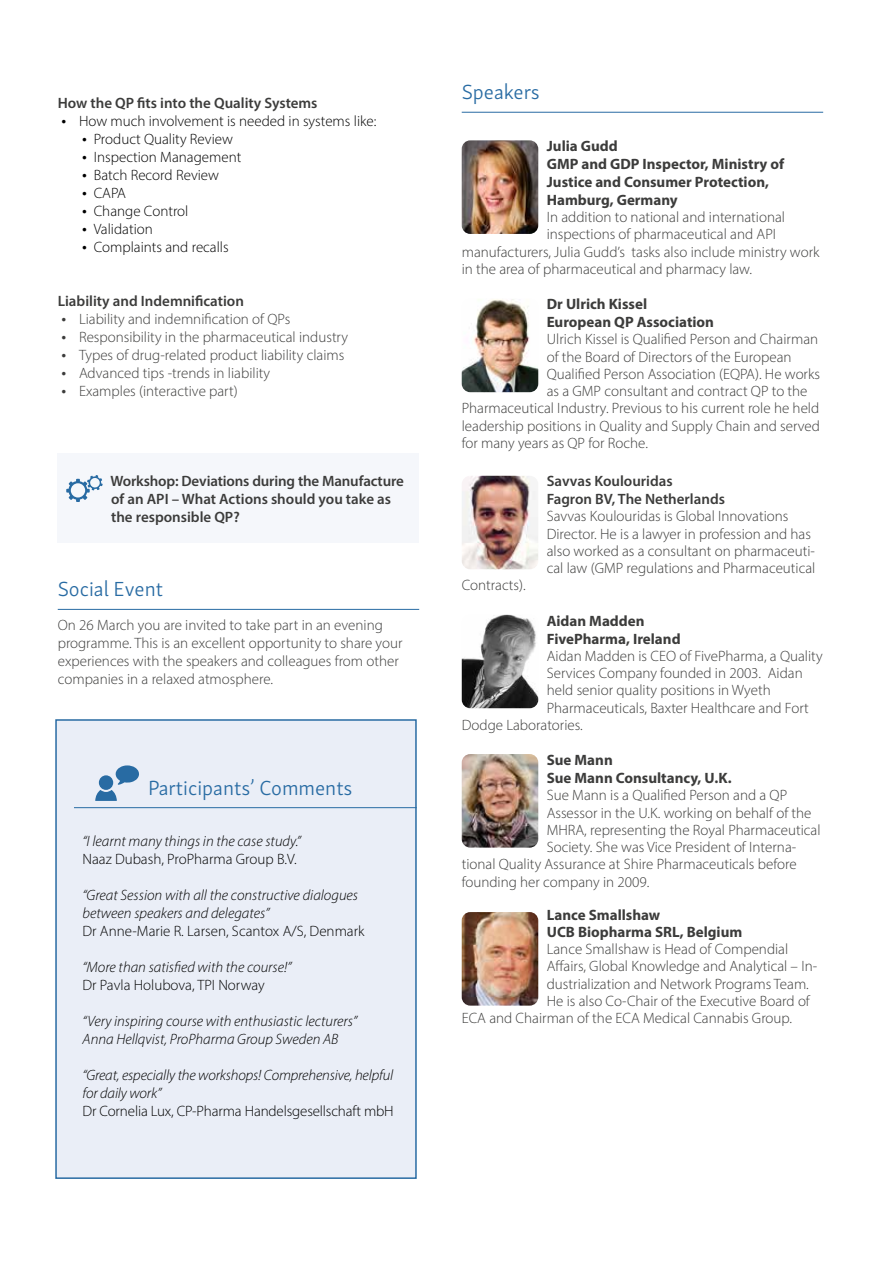
<style>
.page{position:relative;width:893px;height:1263px;background:#fff}
.page>*{position:absolute;margin:0;border:0;box-sizing:border-box;transform-origin:0 0}
.t1{font:300 21px "Skolar Sans Latn";color:#286ba3}
.t2{font:300 15px/18px "Myriad Pro";color:#3c3c3b}
.t3{font:italic 300 15px/18px "Myriad Pro";color:#000}
.t4{font:300 15px/18px "Myriad Pro";color:#000}
.t5{font:700 15px/18px "Myriad Pro";color:#3c3c3b}
.t6{font:600 15px/18px "Myriad Pro";color:#3c3c3b}
</style>
<div class="page">
<div style="left:55px;top:719px;width:362px;height:460px;background:#eaeef7;border:2px solid #286ba3"></div>
<hr style="left:58px;top:609px;width:361px;height:1px;background:#286ba3">
<div style="left:58px;top:453px;width:361px;height:90px;background:#f5f7fb"></div>
<svg style="left:66px;top:475px;width:37px;height:27px"></svg>
<hr style="left:462px;top:112px;width:361px;height:1px;background:#286ba3">
<img style="left:462px;top:140px;width:76px;height:94px">
<img style="left:462px;top:299px;width:76px;height:93px">
<img style="left:462px;top:476px;width:76px;height:93px">
<img style="left:462px;top:615px;width:76px;height:93px">
<img style="left:462px;top:754px;width:76px;height:93px">
<img style="left:462px;top:912px;width:76px;height:93px">
<hr style="left:74px;top:807px;width:343px;height:1px;background:#286ba3">
<svg style="left:95px;top:765px;width:44px;height:36px"></svg>
<p class="t6" style="left:58px;top:94px;width:261px">How the QP fits into the Quality Systems</p>
<p class="t4" style="left:94px;top:112px;width:284px;text-indent:-15px">How much involvement is needed in systems like:<br>Product Quality Review<br>Inspection Management<br>Batch Record Review<br>CAPA<br>Change Control<br>Validation<br>Complaints and recalls</p>
<p class="t6" style="left:58px;top:292px;width:188px">Liability and Indemnification</p>
<p class="t2" style="left:79px;top:310px;width:271px">Liability and indemnification of QPs Responsibility in the pharmaceutical industry Types of drug-related product liability claims Advanced tips -trends in liability<br>Examples (interactive part)</p>
<p class="t6" style="left:110px;top:472px;width:295px">Workshop: Deviations during the Manufacture of an API – What Actions should you take as the responsible QP?</p>
<h1 class="t1" style="left:58px;top:573px;width:107px">Social Event</h1>
<p class="t2" style="left:58px;top:616px;width:346px">On 26 March you are invited to take part in an evening programme. This is an excellent opportunity to share your experiences with the speakers and colleagues from other companies in a relaxed atmosphere.</p>
<h1 class="t1" style="left:148px;top:772px;width:206px">Participants’ Comments</h1>
<p class="t3" style="left:82px;top:832px;width:220px">“I learnt many things in the case study.”</p>
<p class="t4" style="left:82px;top:850px;width:216px">Naaz Dubash, ProPharma Group B.V.</p>
<p class="t3" style="left:82px;top:886px;width:277px">“Great Session with all the constructive dialogues between speakers and delegates”</p>
<p class="t4" style="left:82px;top:922px;width:284px">Dr Anne-Marie R. Larsen, Scantox A/S, Denmark</p>
<p class="t3" style="left:82px;top:958px;width:210px">“More than satisfied with the course!”</p>
<p class="t4" style="left:82px;top:976px;width:184px">Dr Pavla Holubova, TPI Norway</p>
<p class="t3" style="left:82px;top:1012px;width:276px">“Very inspiring course with enthusiastic lecturers”<br>Anna Hellqvist, ProPharma Group Sweden AB</p>
<p class="t3" style="left:82px;top:1066px;width:312px">“Great, especially the workshops! Comprehensive, helpful for daily work”</p>
<p class="t4" style="left:82px;top:1102px;width:313px">Dr Cornelia Lux, CP-Pharma Handelsgesellschaft mbH</p>
<h1 class="t1" style="left:462px;top:76px;width:80px">Speakers</h1>
<p class="t5" style="left:547px;top:136px;width:239px">Julia Gudd<br>GMP and GDP Inspector, Ministry of<br>Justice and Consumer Protection,<br>Hamburg, Germany</p>
<p class="t2" style="left:547px;top:208px;width:240px">In addition to national and international</p>
<p class="t2" style="left:547px;top:225px;width:231px">inspections of pharmaceutical and API</p>
<p class="t2" style="left:462px;top:242px;width:359px">manufacturers, Julia Gudd’s tasks also include ministry work</p>
<p class="t2" style="left:462px;top:260px;width:292px">in the area of pharmaceutical and pharmacy law.</p>
<p class="t5" style="left:547px;top:295px;width:169px">Dr Ulrich Kissel<br>European QP Association</p>
<p class="t2" style="left:547px;top:330px;width:273px">Ulrich Kissel is Qualified Person and Chairman</p>
<p class="t2" style="left:547px;top:347px;width:246px">of the Board of Directors of the European</p>
<p class="t2" style="left:547px;top:365px;width:275px">Qualified Person Association (EQPA). He works</p>
<p class="t2" style="left:547px;top:382px;width:262px">as a GMP consultant and contract QP to the</p>
<p class="t2" style="left:462px;top:399px;width:359px">Pharmaceutical Industry. Previous to his current role he held</p>
<p class="t2" style="left:462px;top:416px;width:360px">leadership positions in Quality and Supply Chain and served</p>
<p class="t2" style="left:462px;top:434px;width:188px">for many years as QP for Roche.</p>
<p class="t6" style="left:547px;top:472px;width:180px">Savvas Koulouridas<br>Fagron BV, The Netherlands</p>
<p class="t2" style="left:547px;top:507px;width:270px;line-height:17.2px">Savvas Koulouridas is Global Innovations Director. He is a lawyer in profession and has also worked as a consultant on pharmaceuti&shy;cal law (GMP regulations and Pharmaceutical</p>
<p class="t2" style="left:462px;top:576px;width:66px">Contracts).</p>
<p class="t5" style="left:547px;top:611px;width:135px">Aidan Madden<br>FivePharma, Ireland</p>
<p class="t2" style="left:547px;top:647px;width:277px">Aidan Madden is CEO of FivePharma, a Quality</p>
<p class="t2" style="left:547px;top:664px;width:257px">Services Company founded in 2003. Aidan</p>
<p class="t2" style="left:547px;top:681px;width:225px">held senior quality positions in Wyeth</p>
<p class="t2" style="left:547px;top:698px;width:263px">Pharmaceuticals, Baxter Healthcare and Fort</p>
<p class="t2" style="left:462px;top:716px;width:123px">Dodge Laboratories.</p>
<p class="t5" style="left:547px;top:750px;width:186px">Sue Mann<br>Sue Mann Consultancy, U.K.</p>
<p class="t2" style="left:547px;top:786px;width:242px">Sue Mann is a Qualified Person and a QP</p>
<p class="t2" style="left:547px;top:803px;width:266px">Assessor in the U.K. working on behalf of the</p>
<p class="t2" style="left:547px;top:821px;width:275px">MHRA, representing the Royal Pharmaceutical</p>
<p class="t2" style="left:547px;top:838px;width:251px">Society. She was Vice President of Interna-</p>
<p class="t2" style="left:462px;top:855px;width:336px">tional Quality Assurance at Shire Pharmaceuticals before</p>
<p class="t2" style="left:462px;top:872px;width:189px">founding her company in 2009.</p>
<p class="t5" style="left:547px;top:906px;width:197px;line-height:16.5px">Lance Smallshaw<br>UCB Biopharma SRL, Belgium</p>
<p class="t2" style="left:547px;top:940px;width:243px">Lance Smallshaw is Head of Compendial</p>
<p class="t2" style="left:547px;top:957px;width:272px">Affairs, Global Knowledge and Analytical – In-</p>
<p class="t2" style="left:547px;top:974px;width:264px">dustrialization and Network Programs Team.</p>
<p class="t2" style="left:547px;top:992px;width:265px">He is also Co-Chair of the Executive Board of</p>
<p class="t2" style="left:462px;top:1009px;width:332px">ECA and Chairman of the ECA Medical Cannabis Group.</p>
</div>
